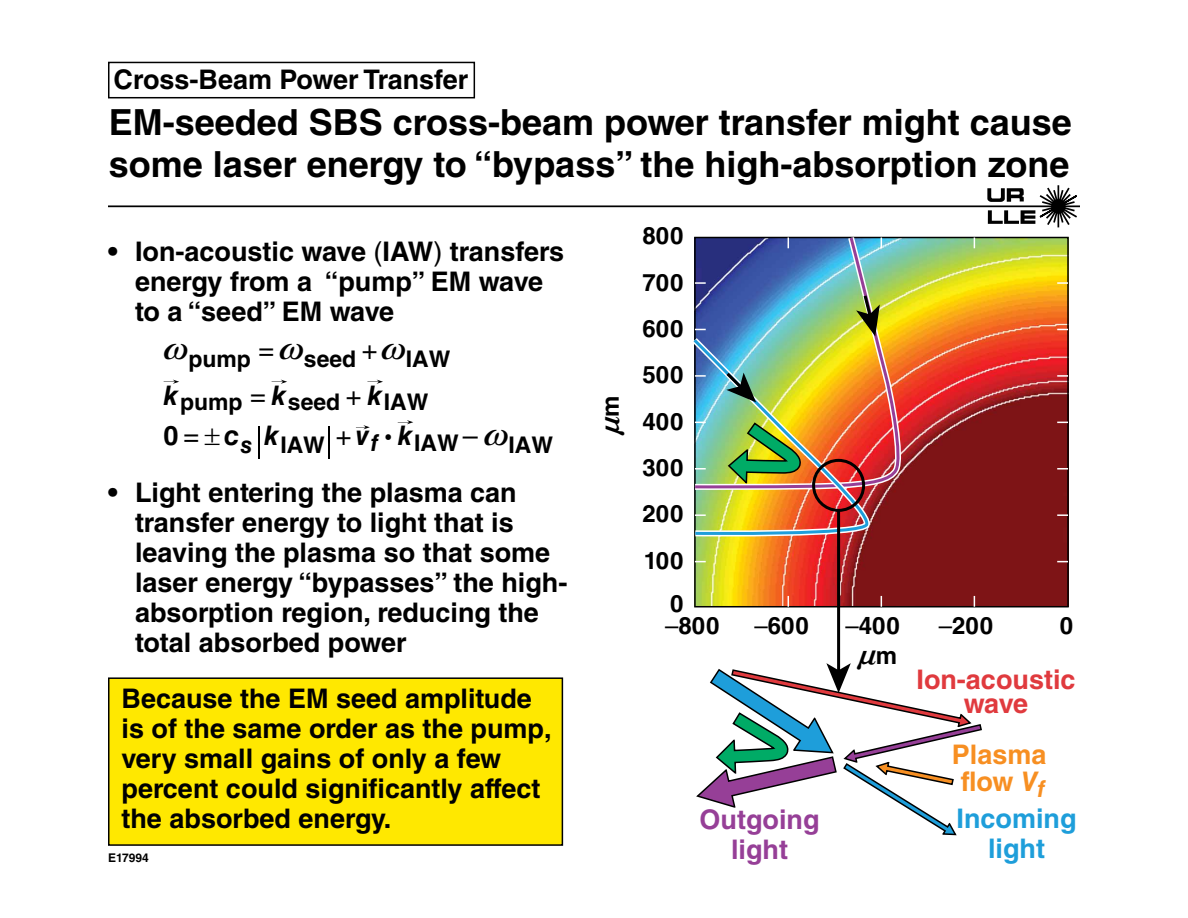
<style>
.page{position:relative;width:1188px;height:918px;background:#fff}
.page>*{position:absolute;margin:0;border:0;box-sizing:border-box;transform-origin:0 0}
.t1{font:700 36px/42px "Helvetica LT Std";color:#000}
.t2{font:700 27px/30px "Helvetica LT Std";color:#000}
.t3{font:700 27px/24px "Helvetica LT Std";color:#e03a3e;text-align:center}
.t4{font:700 27px/30px "Helvetica LT Std";color:#1e9eda;text-align:center}
.t5{font:700 27px/30px "Helvetica LT Std";color:#963f97;text-align:center}
.t6{font:700 27px/27px "Helvetica LT Std";color:#f78f22;text-align:center}
.t7{font:27px "Helvetica LT Std";color:#000}
.t8{font:italic 700 27px "Helvetica LT Std";color:#000}
.t9{font:700 27px "MM Greek";color:#000}
.t10{font:700 24px/46.3px "Helvetica LT Std";letter-spacing:.02em;color:#000;text-align:justify}
.t11{font:700 24px "MM Greek";color:#000}
.t12{font:700 22.95px "Helvetica LT Std";color:#000}
.t13{font:700 12px "Helvetica LT Std";color:#000}
.s1{font-weight:400}
.s2{font-family:"MM Greek";font-weight:700}
.s3{font-style:italic}
.s4{font-weight:700;font-style:italic}
.s5{font-weight:400;font-style:normal}
.s6{font-family:"Helvetica LT Std"}
</style>
<div class="page">
<div style="left:109px;top:678px;width:453px;height:167px;background:#ffe800"></div>
<div style="left:108px;top:677px;width:455px;height:169px;border:2px solid #000"></div>
<svg style="left:987px;top:185px;width:92px;height:43px"></svg>
<hr style="left:108px;top:205px;width:972px;height:2px;background:#000">
<hr style="left:259px;top:426px;width:1px;height:33px;background:#000">
<hr style="left:329px;top:426px;width:1px;height:33px;background:#000">
<svg style="left:164px;top:380px;width:15px;height:4px"></svg>
<svg style="left:272px;top:380px;width:15px;height:4px"></svg>
<svg style="left:367px;top:380px;width:16px;height:4px"></svg>
<svg style="left:356px;top:425px;width:14px;height:4px"></svg>
<svg style="left:398px;top:420px;width:15px;height:4px"></svg>
<div style="left:108px;top:62px;width:367px;height:36px;border:2px solid #000"></div>
<img style="left:697px;top:240px;width:369px;height:364px">
<div style="left:694px;top:237px;width:375px;height:370px;border:2px solid #000"></div>
<svg style="left:1057px;top:282px;width:11px;height:2px"></svg>
<svg style="left:1057px;top:375px;width:11px;height:2px"></svg>
<svg style="left:1057px;top:468px;width:11px;height:2px"></svg>
<svg style="left:1057px;top:514px;width:11px;height:2px"></svg>
<img style="left:694px;top:236px;width:209px;height:254px">
<img style="left:693px;top:292px;width:187px;height:250px">
<hr style="left:837px;top:511px;width:3px;height:161px;background:#000">
<svg style="left:696px;top:663px;width:286px;height:173px"></svg>
<p class="t2" style="left:114px;top:64px;width:356px">Cross-Beam Power Transfer</p>
<h1 class="t1" style="left:109px;top:100px;width:965px">EM-seeded SBS cross-beam power transfer might cause some laser energy to “bypass” the high-absorption zone</h1>
<p class="t2" style="left:135px;top:236px;width:431px;text-indent:-27px">• Ion-acoustic wave <span class="s1">(</span>IAW<span class="s1">)</span> transfers energy from a “pump” EM wave to a “seed” EM wave</p>
<p class="t9" style="left:164px;top:337px;width:26px">~</p>
<p class="t7" style="left:258px;top:334px;width:47px">=<span class="s2">~</span></p>
<p class="t7" style="left:362px;top:334px;width:45px">+<span class="s2">~</span></p>
<p class="t12" style="left:188px;top:345px;width:64px">pump</p>
<p class="t12" style="left:304px;top:345px;width:54px">seed</p>
<p class="t12" style="left:406px;top:345px;width:46px">IAW</p>
<p class="t12" style="left:180px;top:388px;width:64px">pump</p>
<p class="t12" style="left:288px;top:388px;width:54px">seed</p>
<p class="t12" style="left:384px;top:388px;width:46px">IAW</p>
<p class="t12" style="left:204px;top:431px;width:123px"><sup>!</sup> <span class="s3">s</span> IAW</p>
<p class="t12" style="left:371px;top:428px;width:89px"><span class="s3">f</span> <sup>:</sup> IAW</p>
<p class="t12" style="left:509px;top:431px;width:46px">IAW</p>
<p class="t8" style="left:164px;top:379px;width:17px">k</p>
<p class="t7" style="left:250px;top:380px;width:38px">=<span class="s4">k</span></p>
<p class="t7" style="left:346px;top:380px;width:38px">+<span class="s4">k</span></p>
<p class="t8" style="left:224px;top:419px;width:56px">c k</p>
<p class="t8" style="left:336px;top:419px;width:78px"><span class="s5">+</span>v k</p>
<p class="t2" style="left:164px;top:420px;width:37px">0<span class="s1">=</span></p>
<p class="t7" style="left:463px;top:420px;width:47px">–<span class="s2">~</span></p>
<p class="t2" style="left:135px;top:477px;width:434px;text-indent:-27px">• Light entering the plasma can transfer energy to light that is leaving the plasma so that some laser energy “bypasses” the high&shy;absorption region, reducing the total absorbed power</p>
<p class="t2" style="left:122px;top:683px;width:432px">Because the EM seed amplitude is of the same order as the pump, very small gains of only a few percent could significantly affect the absorbed energy.</p>
<p class="t13" style="left:108px;top:850px;width:42px">E17994</p>
<p class="t11" style="left:599px;top:435px;width:41px;rotate:-90deg">n<span class="s6">m</span></p>
<p class="t10" style="left:642px;top:212px;width:42px">800<br>700<br>600<br>500<br>400<br>300<br>200<br>100</p>
<p class="t10" style="left:670px;top:580px;width:15px">0</p>
<p class="t10" style="left:665px;top:602px;width:56px"><span class="s1">–</span>800</p>
<p class="t10" style="left:755px;top:602px;width:56px"><span class="s1">–</span>600</p>
<p class="t10" style="left:845px;top:602px;width:56px"><span class="s1">–</span>400</p>
<p class="t10" style="left:939px;top:602px;width:56px"><span class="s1">–</span>200</p>
<p class="t10" style="left:1060px;top:602px;width:15px">0</p>
<p class="t11" style="left:857px;top:644px;width:41px">n<span class="s6">m</span></p>
<p class="t3" style="left:916px;top:667px;width:161px">Ion-acoustic wave</p>
<p class="t6" style="left:952px;top:740px;width:96px">Plasma flow <span class="s3">V</span><sub>f</sub></p>
<p class="t5" style="left:700px;top:805px;width:121px">Outgoing light</p>
<p class="t4" style="left:957px;top:803px;width:122px">Incoming light</p>
</div>
